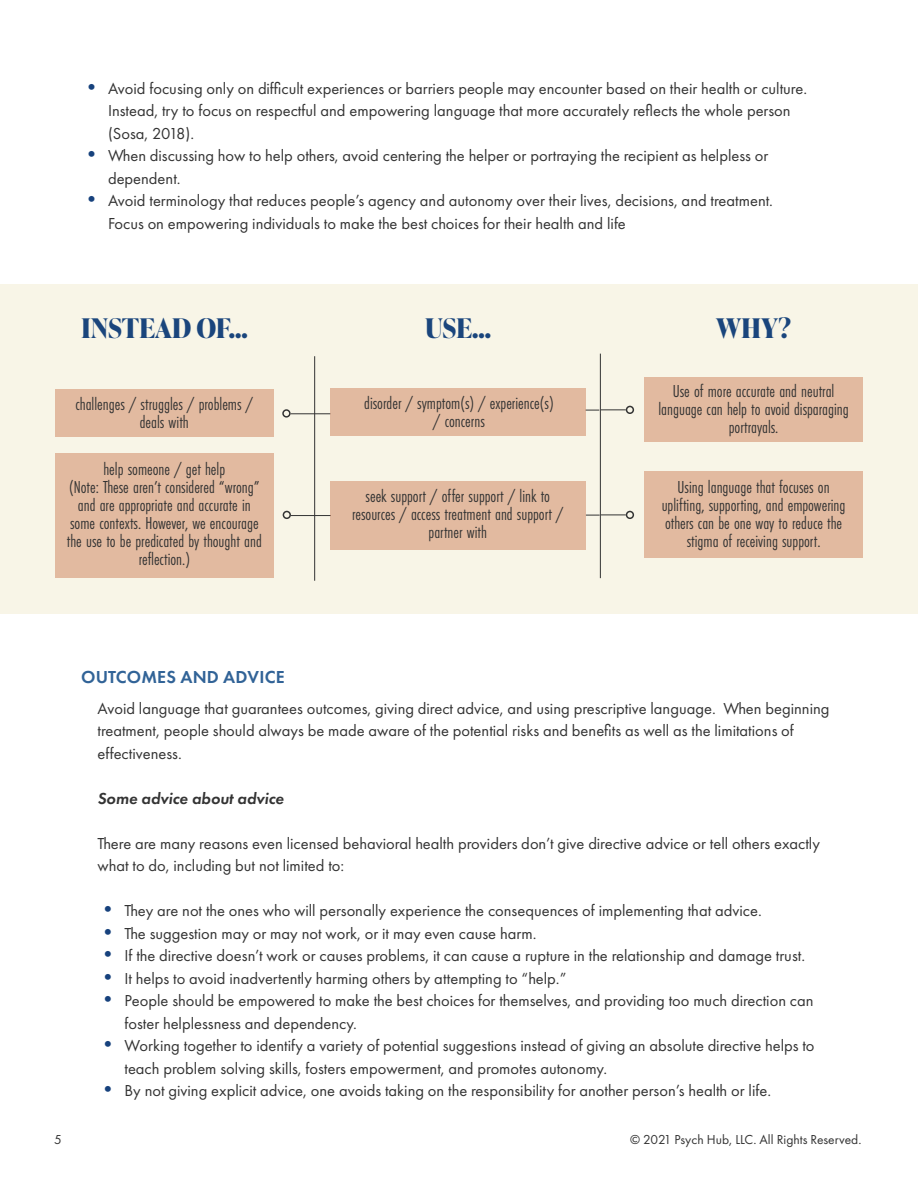
<style>
.page{position:relative;width:918px;height:1188px;background:#fff}
.page>*{position:absolute;margin:0;border:0;box-sizing:border-box;transform-origin:0 0}
.t1{font:700 27px "Ivy Presto Display";color:#1a457c}
.t2{font:18px/18px "Futura PT Cond";color:#333;text-align:center}
.t3{font:600 18px "Futura PT";letter-spacing:.01em;color:#316397}
.t4{font:16.5px/22.5px "Futura PT";color:#333}
.t5{font:italic 600 16.5px "Futura PT";color:#333}
.t6{font:13.5px "Futura PT";color:#333}
.s1{font-size:21px;color:#17427d}
</style>
<div class="page">
<div style="left:0;top:284px;width:918px;height:330px;background:#f8f5e7"></div>
<div style="left:644px;top:377px;width:219px;height:64px;background:#e2baa0"></div>
<div style="left:644px;top:471px;width:219px;height:87px;background:#e2baa0"></div>
<hr style="left:314px;top:356px;width:1px;height:225px;background:#333">
<div style="left:55px;top:390px;width:219px;height:47px;background:#e2baa0"></div>
<div style="left:55px;top:453px;width:219px;height:125px;background:#e2baa0"></div>
<hr style="left:291px;top:414px;width:40px;height:1px;background:#333">
<div style="left:282px;top:409px;width:9px;height:9px;border:2px solid #333;border-radius:50%"></div>
<hr style="left:291px;top:515px;width:40px;height:1px;background:#333">
<div style="left:283px;top:511px;width:8px;height:8px;border:2px solid #333;border-radius:50%"></div>
<hr style="left:600px;top:354px;width:1px;height:224px;background:#333">
<div style="left:626px;top:511px;width:8px;height:8px;border:2px solid #333;border-radius:50%"></div>
<div style="left:626px;top:406px;width:8px;height:8px;border:2px solid #333;border-radius:50%"></div>
<svg style="left:586px;top:410px;width:40px;height:1px"></svg>
<svg style="left:586px;top:515px;width:40px;height:1px"></svg>
<div style="left:330px;top:388px;width:256px;height:48px;background:#e2baa0"></div>
<div style="left:330px;top:482px;width:256px;height:68px;background:#e2baa0"></div>
<p class="t4" style="left:108px;top:77px;width:701px;text-indent:-27px"><span class="s1">•</span> Avoid focusing only on difficult experiences or barriers people may encounter based on their health or culture.<br>Instead, try to focus on respectful and empowering language that more accurately reflects the whole person (Sosa, 2018).</p>
<p class="t4" style="left:108px;top:144px;width:662px;text-indent:-27px"><span class="s1">•</span> When discussing how to help others, avoid centering the helper or portraying the recipient as helpless or dependent.</p>
<p class="t4" style="left:108px;top:189px;width:667px;text-indent:-27px"><span class="s1">•</span> Avoid terminology that reduces people’s agency and autonomy over their lives, decisions, and treatment.<br>Focus on empowering individuals to make the best choices for their health and life</p>
<h1 class="t1" style="left:81px;top:309px;width:168px">INSTEAD OF...</h1>
<h1 class="t1" style="left:425px;top:309px;width:68px">USE...</h1>
<h1 class="t1" style="left:716px;top:309px;width:76px">WHY?</h1>
<p class="t2" style="left:76px;top:395px;width:179px">challenges / struggles / problems / deals with</p>
<p class="t2" style="left:67px;top:460px;width:196px">help someone / get help<br>(Note: These aren’t considered “wrong” and are appropriate and accurate in some contexts. However, we encourage the use to be predicated by thought and reflection.)</p>
<p class="t2" style="left:364px;top:394px;width:191px">disorder / symptom(s) / experience(s) / concerns</p>
<p class="t2" style="left:352px;top:487px;width:213px">seek support / offer support / link to resources / access treatment and support / partner with</p>
<p class="t2" style="left:658px;top:382px;width:192px">Use of more accurate and neutral language can help to avoid disparaging portrayals.</p>
<p class="t2" style="left:662px;top:478px;width:185px">Using language that focuses on uplifting, supporting, and empowering others can be one way to reduce the stigma of receiving support.</p>
<p class="t3" style="left:81px;top:666px;width:205px">OUTCOMES AND ADVICE</p>
<p class="t4" style="left:98px;top:697px;width:734px">Avoid language that guarantees outcomes, giving direct advice, and using prescriptive language. When beginning treatment, people should always be made aware of the potential risks and benefits as well as the limitations of effectiveness.</p>
<p class="t5" style="left:98px;top:788px;width:188px">Some advice about advice</p>
<p class="t4" style="left:98px;top:832px;width:724px">There are many reasons even licensed behavioral health providers don’t give directive advice or tell others exactly what to do, including but not limited to:</p>
<p class="t4" style="left:98px;top:899px;width:666px"><span class="s1">•</span> They are not the ones who will personally experience the consequences of implementing that advice.</p>
<p class="t4" style="left:98px;top:922px;width:440px"><span class="s1">•</span> The suggestion may or may not work, or it may even cause harm.</p>
<p class="t4" style="left:98px;top:944px;width:709px"><span class="s1">•</span> If the directive doesn’t work or causes problems, it can cause a rupture in the relationship and damage trust.</p>
<p class="t4" style="left:98px;top:967px;width:471px"><span class="s1">•</span> It helps to avoid inadvertently harming others by attempting to “help.”</p>
<p class="t4" style="left:124px;top:989px;width:691px;text-indent:-27px"><span class="s1">•</span> People should be empowered to make the best choices for themselves, and providing too much direction can foster helplessness and dependency.</p>
<p class="t4" style="left:124px;top:1034px;width:692px;text-indent:-27px"><span class="s1">•</span> Working together to identify a variety of potential suggestions instead of giving an absolute directive helps to teach problem solving skills, fosters empowerment, and promotes autonomy.</p>
<p class="t4" style="left:98px;top:1079px;width:675px"><span class="s1">•</span> By not giving explicit advice, one avoids taking on the responsibility for another person’s health or life.</p>
<p class="t6" style="left:54px;top:1132px;width:9px">5</p>
<p class="t6" style="left:630px;top:1132px;width:233px">© 2021 Psych Hub, LLC. All Rights Reserved.</p>
</div>
